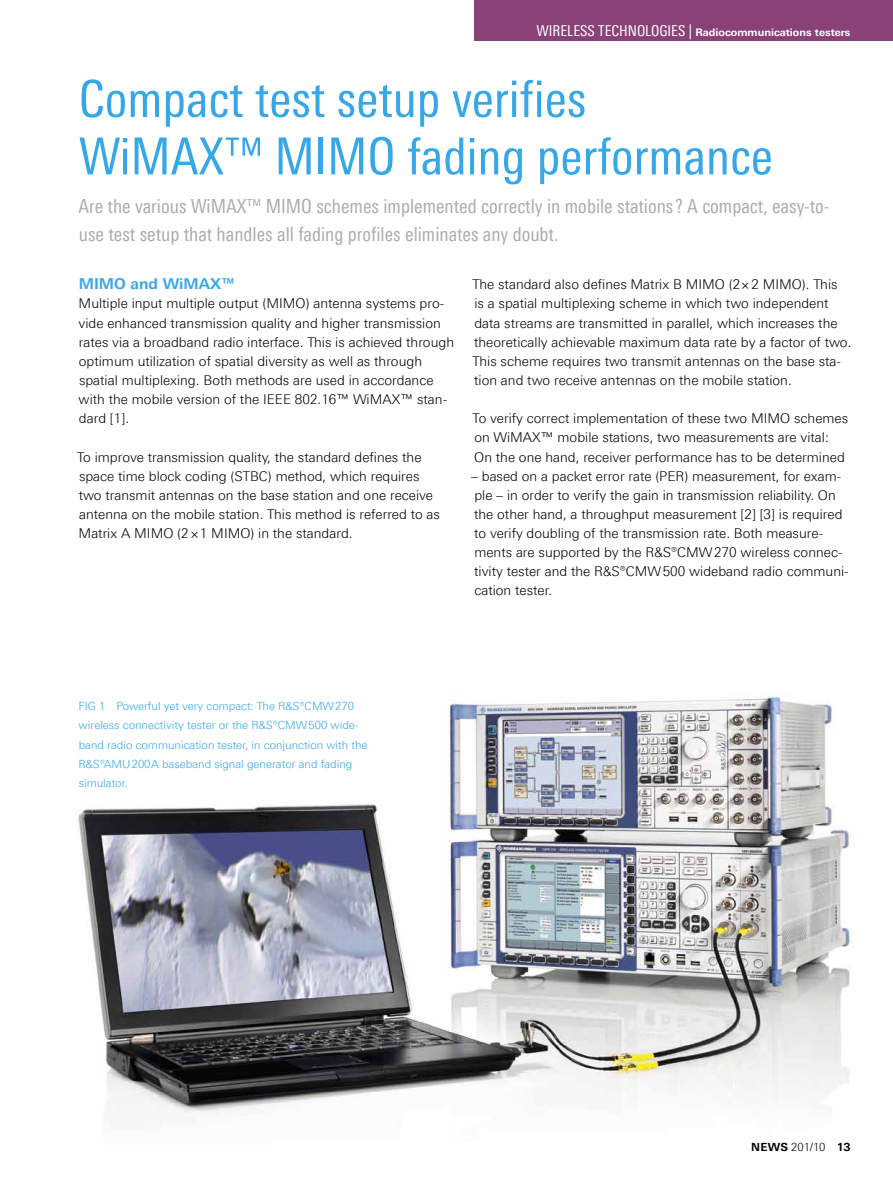
<style>
.page{position:relative;width:893px;height:1191px;background:#fff}
.page>*{position:absolute;margin:0;border:0;box-sizing:border-box;transform-origin:0 0}
._01_Titel_klein{font:51px/57.4px "Linotype Univers 420 Cn";color:#36a7e9}
._02_Einleitung_klein{font:19.5px/28.7px "Linotype Univers 420 Cn";color:#a9aeb3}
._03_Überschrift_1{font:700 15px "Linotype Univers 630";color:#36a7e9}
._04_Fließtext{font:300 13.5px/19.2px "Linotype Univers 330";color:#000}
._04_Fließtext_oAo{font:300 13.5px/19.2px "Linotype Univers 330";color:#000}
.Bildlegende{font:300 11.25px/19.2px "Linotype Univers 330";color:#36a7e9}
.t1{font:700 11.25px "Linotype Univers 630";letter-spacing:.015em;color:#000}
.Rubrik_rebü{font:700 10.5px "Linotype Univers 630";color:#fff}
.s1{font-family:"Linotype Univers 420 Cn";font-weight:400;font-size:15px}
.s2{font-family:"Linotype Univers 330";font-weight:300}
</style>
<div class="page">
<img style="left:78px;top:695px;width:775px;height:418px">
<div style="left:474px;top:0;width:419px;height:40px;background:#894177"></div>
<p class="Rubrik_rebü" style="left:536px;top:26px;width:316px"><span class="s1">WIRELESS TECHNOLOGIES |</span> Radiocommunications testers</p>
<p class="_01_Titel_klein" style="left:79px;top:70px;width:696px">Compact test setup verifies<br>WiMAX™ MIMO fading performance</p>
<p class="_02_Einleitung_klein" style="left:79px;top:191px;width:752px">Are the various WiMAX™ MIMO schemes implemented correctly in mobile stations? A compact, easy-to&shy;use test setup that handles all fading profiles eliminates any doubt.</p>
<p class="_03_Überschrift_1" style="left:79px;top:275px;width:158px">MIMO and WiMAX™</p>
<p class="_04_Fließtext_oAo" style="left:78px;top:294px;width:377px">Multiple input multiple output (MIMO) antenna systems pro&shy;vide enhanced transmission quality and higher transmission rates via a broadband radio interface. This is achieved through optimum utilization of spatial diversity as well as through spatial multiplexing. Both methods are used in accordance with the mobile version of the IEEE 802.16™ WiMAX™ stan&shy;dard [1].</p>
<p class="_04_Fließtext" style="left:77px;top:447px;width:364px">To improve transmission quality, the standard defines the space time block coding (STBC) method, which requires two transmit antennas on the base station and one receive antenna on the mobile station. This method is referred to as Matrix A MIMO (2×1 MIMO) in the standard.</p>
<p class="_04_Fließtext" style="left:473px;top:275px;width:380px">The standard also defines Matrix B MIMO (2×2 MIMO). This<br>is a spatial multiplexing scheme in which two independent data streams are transmitted in parallel, which increases the theoretically achievable maximum data rate by a factor of two.<br>This scheme requires two transmit antennas on the base sta&shy;tion and two receive antennas on the mobile station.</p>
<p class="_04_Fließtext" style="left:473px;top:409px;width:377px">To verify correct implementation of these two MIMO schemes on WiMAX™ mobile stations, two measurements are vital:<br>On the one hand, receiver performance has to be determined</p>
<p class="_04_Fließtext" style="left:471px;top:466px;width:379px">– based on a packet error rate (PER) measurement, for exam&shy;ple – in order to verify the gain in transmission reliability. On the other hand, a throughput measurement [2] [3] is required to verify doubling of the transmission rate. Both measure&shy;ments are supported by the R&amp;S®CMW270 wireless connec&shy;tivity tester and the R&amp;S®CMW500 wideband radio communi&shy;cation tester.</p>
<p class="Bildlegende" style="left:79px;top:696px;width:291px">FIG 1 Powerful yet very compact: The R&amp;S®CMW270 wireless connectivity tester or the R&amp;S®CMW500 wide&shy;band radio communication tester, in conjunction with the R&amp;S®AMU200A baseband signal generator and fading simulator.</p>
<p class="t1" style="left:751px;top:1139px;width:101px">NEWS <span class="s2">201/10</span> 13</p>
</div>
